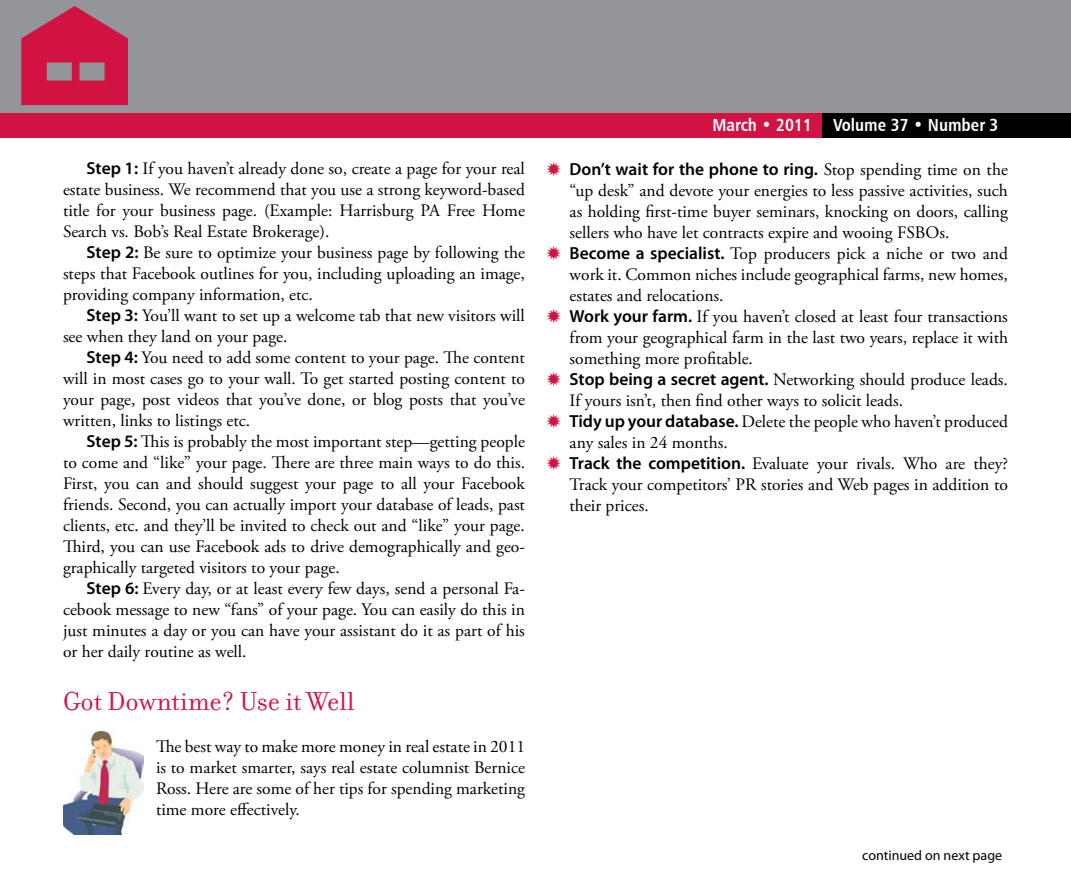
<style>
.page{position:relative;width:1071px;height:882px;background:#fff}
.page>*{position:absolute;margin:0;border:0;box-sizing:border-box;transform-origin:0 0}
.t1{font:28px "Filosofia";color:#d21242}
.t2{font:17.5px/21px "Adobe Garamond Pro";color:#000;text-align:justify}
.t3{font:600 17.5px "Myriad Pro";color:#000}
.t4{font:17.5px "Humanist 777 BT Bold Condensed B";color:#fff}
.t5{font:14px "Myriad Pro";color:#000}
.s1{font-family:"Myriad Pro";font-weight:600}
.s2{font-family:"Adobe Garamond Pro";font-weight:400}
</style>
<div class="page">
<div style="left:0;top:0;width:1071px;height:138px;background:#939598"></div>
<div style="left:693px;top:113px;width:378px;height:25px;background:#000"></div>
<div style="left:0;top:113px;width:822px;height:25px;background:#d21242"></div>
<svg style="left:21px;top:6px;width:107px;height:99px"></svg>
<img style="left:63px;top:732px;width:81px;height:103px">
<p class="t2" style="left:63px;top:159px;width:464px;text-indent:24px"><span class="s1">Step 1:</span> If you haven’t already done so, create a page for your real estate business. We recommend that you use a strong keyword-based title for your business page. (Example: Harrisburg PA Free Home Search vs. Bob’s Real Estate Brokerage).</p>
<p class="t2" style="left:63px;top:243px;width:464px;text-indent:24px"><span class="s1">Step 2:</span> Be sure to optimize your business page by following the steps that Facebook outlines for you, including uploading an image, providing company information, etc.</p>
<p class="t2" style="left:63px;top:306px;width:463px;text-indent:24px"><span class="s1">Step 3:</span> You’ll want to set up a welcome tab that new visitors will see when they land on your page.</p>
<p class="t2" style="left:63px;top:348px;width:464px;text-indent:24px"><span class="s1">Step 4:</span> You need to add some content to your page. The content will in most cases go to your wall. To get started posting content to your page, post videos that you’ve done, or blog posts that you’ve written, links to listings etc.</p>
<p class="t2" style="left:63px;top:432px;width:464px;text-indent:24px"><span class="s1">Step 5:</span> This is probably the most important step—getting people to come and “like” your page. There are three main ways to do this.<br>First, you can and should suggest your page to all your Facebook friends. Second, you can actually import your database of leads, past clients, etc. and they’ll be invited to check out and “like” your page.<br>Third, you can use Facebook ads to drive demographically and geo&shy;graphically targeted visitors to your page.</p>
<p class="t2" style="left:63px;top:579px;width:463px;text-indent:24px"><span class="s1">Step 6:</span> Every day, or at least every few days, send a personal Fa&shy;cebook message to new “fans” of your page. You can easily do this in just minutes a day or you can have your assistant do it as part of his or her daily routine as well.</p>
<h1 class="t1" style="left:63px;top:685px;width:293px">Got Downtime? Use it Well</h1>
<p class="t2" style="left:156px;top:736px;width:371px">The best way to make more money in real estate in 2011 is to market smarter, says real estate columnist Bernice Ross. Here are some of her tips for spending marketing time more effectively.</p>
<p class="t4" style="left:712px;top:114px;width:288px">March • 2011 Volume 37 • Number 3</p>
<p class="t3" style="left:570px;top:159px;width:440px">Don’t wait for the phone to ring. <span class="s2">Stop spending time on the</span></p>
<p class="t2" style="left:570px;top:181px;width:440px;text-align:left">“up desk” and devote your energies to less passive activities, such as holding first-time buyer seminars, knocking on doors, calling sellers who have let contracts expire and wooing FSBOs.<br><span class="s1">Become a specialist.</span> Top producers pick a niche or two and work it. Common niches include geographical farms, new homes, estates and relocations.<br><span class="s1">Work your farm.</span> If you haven’t closed at least four transactions from your geographical farm in the last two years, replace it with something more profitable.<br><span class="s1">Stop being a secret agent.</span> Networking should produce leads.<br>If yours isn’t, then find other ways to solicit leads.<br><span class="s1">Tidy up your database.</span> Delete the people who haven’t produced any sales in 24 months.<br><span class="s1">Track the competition.</span> Evaluate your rivals. Who are they?<br>Track your competitors’ PR stories and Web pages in addition to their prices.</p>
<p class="t5" style="left:862px;top:848px;width:141px">continued on next page</p>
</div>
